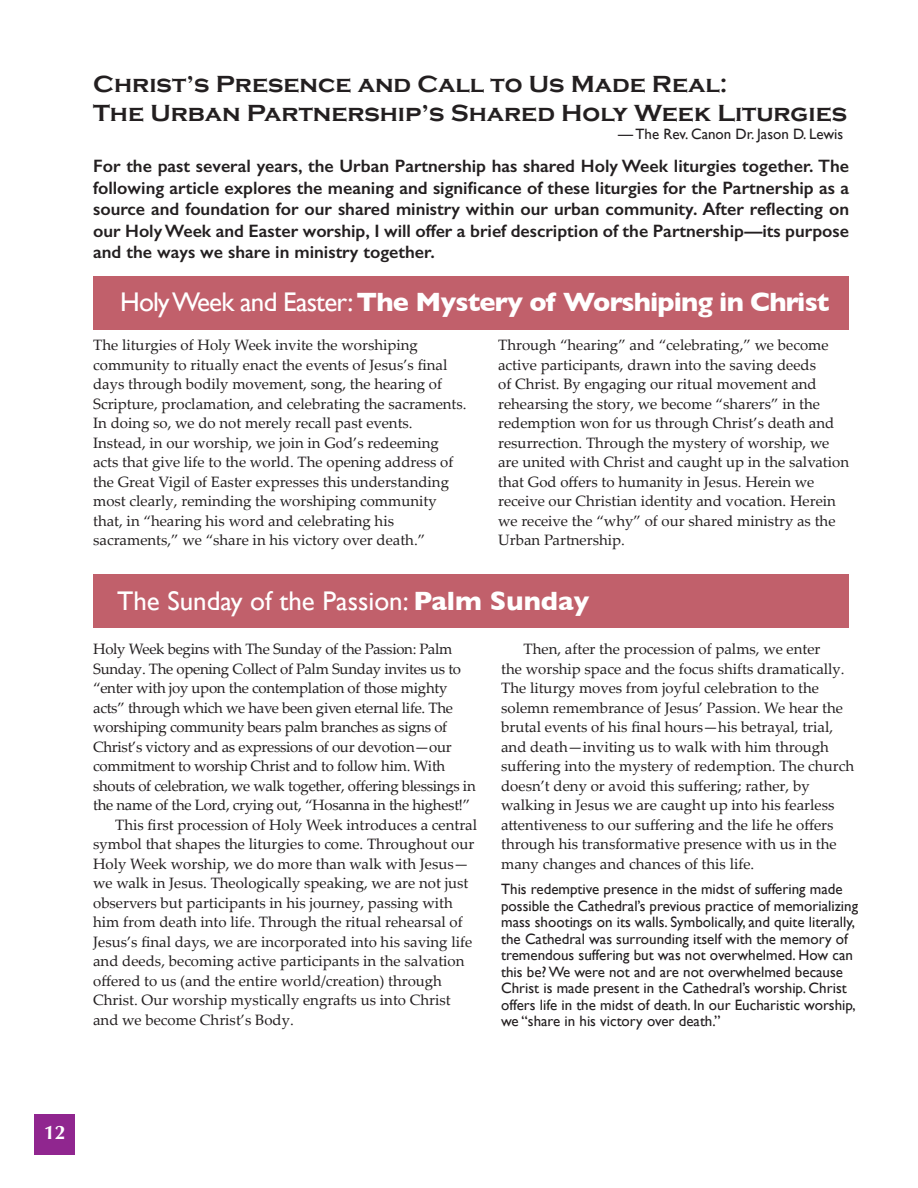
<style>
.page{position:relative;width:918px;height:1188px;background:#fff}
.page>*{position:absolute;margin:0;border:0;box-sizing:border-box;transform-origin:0 0}
.t1{font:700 27px "Gill Sans";letter-spacing:-.03em;color:#fff}
.t2{font:27px "Gill Sans";color:#fff}
.t3{font:700 24px "Copperplate Gothic";color:#231f20;scale:1.04 1}
.t4{font:700 19.5px "Optima";color:#fff}
.t5{font:600 18px/21.6px "Gill Sans";color:#231f20;text-align:justify}
.t6{font:15px/19.5px "Palatino Linotype";color:#231f20}
.t7{font:15px/16.5px "Gill Sans";color:#231f20}
.t8{font:15px/19.5px "Palatino Linotype";letter-spacing:-.02em;color:#231f20}
.s1{font-weight:400}
.s2{font-weight:700}
</style>
<div class="page">
<div style="left:35px;top:1114px;width:40px;height:41px;background:#90268f"></div>
<div style="left:93px;top:276px;width:756px;height:54px;background:#c1606b"></div>
<div style="left:93px;top:574px;width:756px;height:54px;background:#c1606b"></div>
<p class="t3" style="left:93px;top:71px;width:612px">Christ’s Presence and Call to Us Made Real:</p>
<p class="t3" style="left:93px;top:99px;width:726px">The Urban Partnership’s Shared Holy Week Liturgies</p>
<p class="t7" style="left:618px;top:125px;width:227px">— The Rev. Canon Dr. Jason D. Lewis</p>
<p class="t5" style="left:93px;top:155px;width:758px">For the past several years, the Urban Partnership has shared Holy Week liturgies together. The following article explores the meaning and significance of these liturgies for the Partnership as a source and foundation for our shared ministry within our urban community. After reflecting on our Holy Week and Easter worship, I will offer a brief description of the Partnership—its purpose and the ways we share in ministry together.</p>
<p class="t1" style="left:120px;top:281px;width:711px"><span class="s1">Holy Week and Easter:</span> The Mystery of Worshiping in Christ</p>
<p class="t6" style="left:93px;top:335px;width:375px">The liturgies of Holy Week invite the worshiping community to ritually enact the events of Jesus’s final days through bodily movement, song, the hearing of Scripture, proclamation, and celebrating the sacraments.<br>In doing so, we do not merely recall past events.<br>Instead, in our worship, we join in God’s redeeming acts that give life to the world. The opening address of the Great Vigil of Easter expresses this understanding most clearly, reminding the worshiping community that, in “hearing his word and celebrating his sacraments,” we “share in his victory over death.”</p>
<p class="t6" style="left:498px;top:335px;width:352px">Through “hearing” and “celebrating,” we become active participants, drawn into the saving deeds<br>of Christ. By engaging our ritual movement and rehearsing the story, we become “sharers” in the redemption won for us through Christ’s death and resurrection. Through the mystery of worship, we are united with Christ and caught up in the salvation that God offers to humanity in Jesus. Herein we receive our Christian identity and vocation. Herein we receive the “why” of our shared ministry as the Urban Partnership.</p>
<p class="t2" style="left:117px;top:585px;width:474px">The Sunday of the Passion: <span class="s2">Palm Sunday</span></p>
<p class="t8" style="left:93px;top:639px;width:384px">Holy Week begins with The Sunday of the Passion: Palm Sunday. The opening Collect of Palm Sunday invites us to “enter with joy upon the contemplation of those mighty acts” through which we have been given eternal life. The worshiping community bears palm branches as signs of Christ’s victory and as expressions of our devotion—our commitment to worship Christ and to follow him. With shouts of celebration, we walk together, offering blessings in the name of the Lord, crying out, “Hosanna in the highest!”</p>
<p class="t6" style="left:93px;top:814px;width:386px;text-indent:22px">This first procession of Holy Week introduces a central symbol that shapes the liturgies to come. Throughout our Holy Week worship, we do more than walk with Jesus— we walk in Jesus. Theologically speaking, we are not just observers but participants in his journey, passing with him from death into life. Through the ritual rehearsal of Jesus’s final days, we are incorporated into his saving life and deeds, becoming active participants in the salvation offered to us (and the entire world/creation) through Christ. Our worship mystically engrafts us into Christ and we become Christ’s Body.</p>
<p class="t6" style="left:501px;top:639px;width:354px;text-indent:22px">Then, after the procession of palms, we enter<br>the worship space and the focus shifts dramatically.<br>The liturgy moves from joyful celebration to the solemn remembrance of Jesus’ Passion. We hear the brutal events of his final hours—his betrayal, trial, and death—inviting us to walk with him through suffering into the mystery of redemption. The church doesn’t deny or avoid this suffering; rather, by walking in Jesus we are caught up into his fearless attentiveness to our suffering and the life he offers through his transformative presence with us in the many changes and chances of this life.</p>
<p class="t7" style="left:501px;top:881px;width:358px">This redemptive presence in the midst of suffering made possible the Cathedral’s previous practice of memorializing mass shootings on its walls. Symbolically, and quite literally, the Cathedral was surrounding itself with the memory of tremendous suffering but was not overwhelmed. How can this be? We were not and are not overwhelmed because Christ is made present in the Cathedral’s worship. Christ offers life in the midst of death. In our Eucharistic worship, we “share in his victory over death.”</p>
<p class="t4" style="left:44px;top:1121px;width:23px">12</p>
</div>
